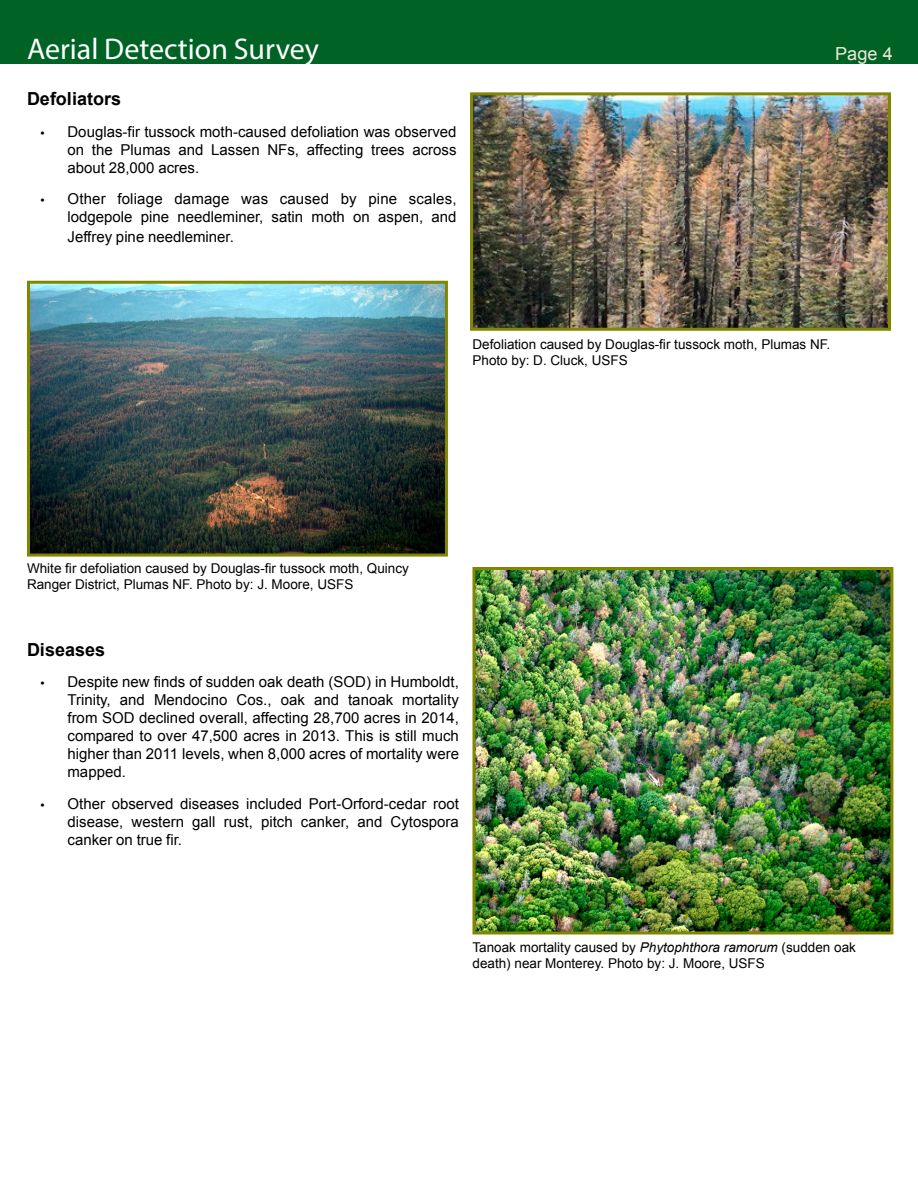
<style>
.page{position:relative;width:918px;height:1188px;background:#fff}
.page>*{position:absolute;margin:0;border:0;box-sizing:border-box;transform-origin:0 0}
.t1{font:30px "Myriad Pro";color:#fff}
.Header_2__TOC{font:700 18px "Arial";color:#000}
.t2{font:18px "Arial";color:#eceada}
.t3{font:15px/18px "Arial";color:#000;text-align:justify}
.Figure_Captions{font:13.5px/16.2px "Arial";color:#000}
.s1{font-family:"Myriad Pro"}
.s2{font-style:italic}
</style>
<div class="page">
<div style="left:0;top:0;width:918px;height:64px;background:#006225"></div>
<img style="left:476px;top:571px;width:413px;height:359px">
<div style="left:472px;top:567px;width:421px;height:367px;border:3px solid #808600"></div>
<img style="left:474px;top:96px;width:413px;height:231px">
<div style="left:470px;top:92px;width:421px;height:239px;border:3px solid #808600"></div>
<img style="left:31px;top:285px;width:413px;height:268px">
<div style="left:27px;top:281px;width:421px;height:276px;border:3px solid #808600"></div>
<p class="t1" style="left:27px;top:30px;width:293px">Aerial Detection Survey</p>
<p class="t2" style="left:835px;top:42px;width:59px">Page 4</p>
<p class="Header_2__TOC" style="left:27px;top:87px;width:96px">Defoliators</p>
<p class="t3" style="left:68px;top:123px;width:391px;text-indent:-27px"><span class="s1">•</span> Douglas-fir tussock moth-caused defoliation was observed on the Plumas and Lassen NFs, affecting trees across about 28,000 acres.</p>
<p class="t3" style="left:40px;top:190px;width:418px;text-align:right"><span class="s1">•</span> Other foliage damage was caused by pine scales, lodgepole pine needleminer, satin moth on aspen, and</p>
<p class="t3" style="left:68px;top:228px;width:168px">Jeffrey pine needleminer.</p>
<p class="Figure_Captions" style="left:472px;top:336px;width:359px">Defoliation caused by Douglas-fir tussock moth, Plumas NF.</p>
<p class="Figure_Captions" style="left:472px;top:352px;width:157px">Photo by: D. Cluck, USFS</p>
<p class="Figure_Captions" style="left:27px;top:560px;width:383px">White fir defoliation caused by Douglas-fir tussock moth, Quincy<br>Ranger District, Plumas NF. Photo by: J. Moore, USFS</p>
<p class="Header_2__TOC" style="left:27px;top:638px;width:80px">Diseases</p>
<p class="t3" style="left:68px;top:673px;width:393px;text-indent:-27px"><span class="s1">•</span> Despite new finds of sudden oak death (SOD) in Humboldt, Trinity, and Mendocino Cos., oak and tanoak mortality from SOD declined overall, affecting 28,700 acres in 2014, compared to over 47,500 acres in 2013. This is still much higher than 2011 levels, when 8,000 acres of mortality were mapped.</p>
<p class="t3" style="left:68px;top:795px;width:393px;text-indent:-27px"><span class="s1">•</span> Other observed diseases included Port-Orford-cedar root disease, western gall rust, pitch canker, and Cytospora canker on true fir.</p>
<p class="Figure_Captions" style="left:472px;top:939px;width:385px">Tanoak mortality caused by <span class="s2">Phytophthora ramorum</span> (sudden oak death) near Monterey. Photo by: J. Moore, USFS</p>
</div>
